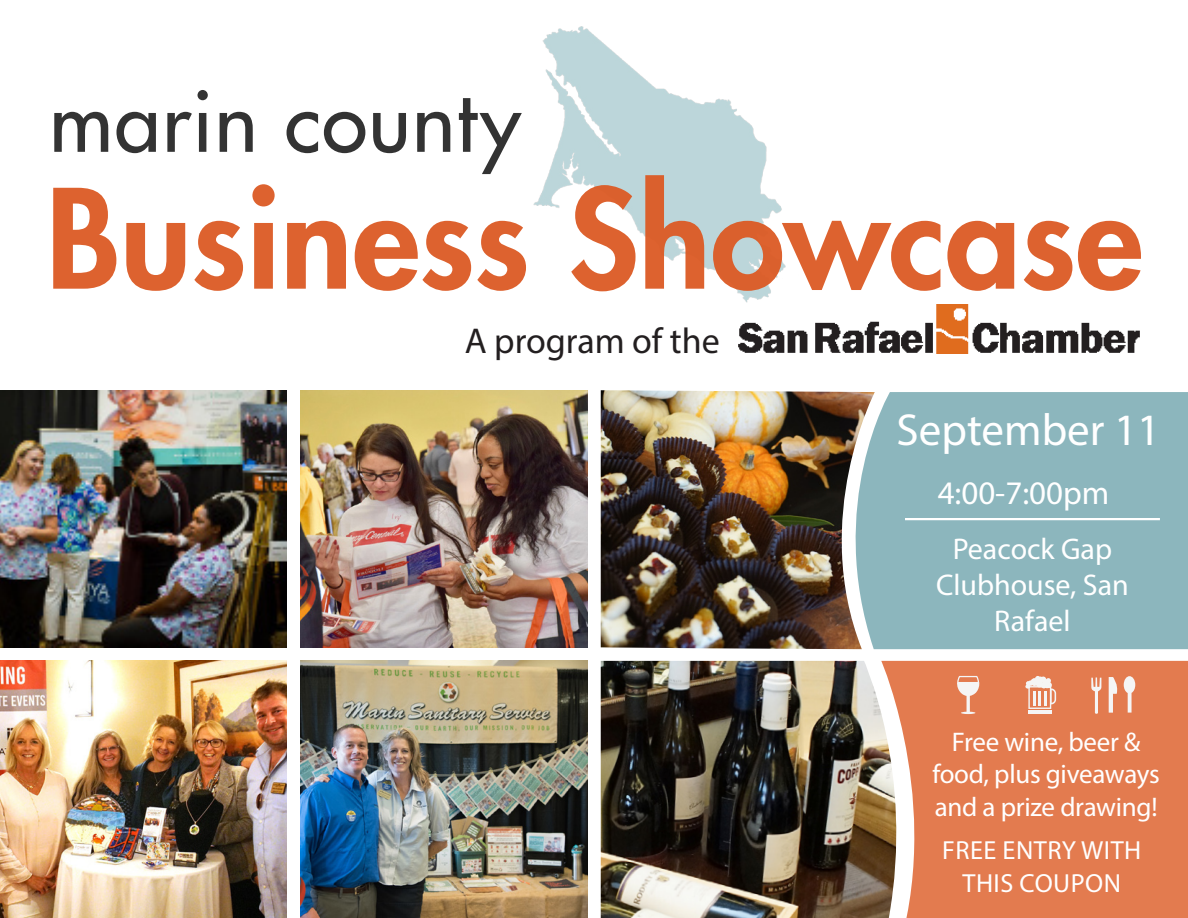
<style>
.page{position:relative;width:1188px;height:918px;background:#fff}
.page>*{position:absolute;margin:0;border:0;box-sizing:border-box;transform-origin:0 0}
.t1{font:800 133.8px "Futura Std";color:rgb(220 90 36/.95)}
.t2{font:500 83.1px "Futura Std";letter-spacing:.015em;color:#333}
.t3{font:45px "Myriad Pro";color:#fff}
.t4{font:36px "Myriad Pro";color:#231f20}
.t5{font:33px "Myriad Pro";color:#fff}
.t6{font:30px/36px "Myriad Pro";color:#fff;text-align:center}
.t7{font:27px/32.4px "Myriad Pro";letter-spacing:-.01em;color:#fff;text-align:center}
.t8{font:26.4px/33px "Myriad Pro";letter-spacing:.02em;color:#fff;text-align:center}
</style>
<div class="page">
<div style="left:875px;top:392px;width:313px;height:257px;background:#8cb6bd"></div>
<img style="left:533px;top:26px;width:253px;height:277px">
<img style="left:300px;top:390px;width:287px;height:257px">
<img style="left:0;top:390px;width:287px;height:257px">
<img style="left:300px;top:661px;width:287px;height:257px">
<img style="left:0;top:661px;width:287px;height:257px">
<img style="left:601px;top:390px;width:274px;height:259px">
<img style="left:601px;top:661px;width:280px;height:257px">
<img style="left:738px;top:304px;width:402px;height:49px">
<svg style="left:881px;top:661px;width:307px;height:257px;background:#e28259"></svg>
<hr style="left:905px;top:518px;width:255px;height:2px;background:#fff">
<svg style="left:957px;top:676px;width:23px;height:38px"></svg>
<hr style="left:1028px;top:710px;width:24px;height:4px;background:#f5f5f5">
<svg style="left:1025px;top:676px;width:31px;height:33px"></svg>
<svg style="left:1091px;top:677px;width:10px;height:38px"></svg>
<svg style="left:1109px;top:676px;width:26px;height:37px"></svg>
<p class="t2" style="left:49px;top:69px;width:473px">marin county</p>
<h1 class="t1" style="left:46px;top:155px;width:1098px">Business Showcase</h1>
<p class="t4" style="left:465px;top:319px;width:256px">A program of the</p>
<p class="t3" style="left:896px;top:402px;width:265px">September 11</p>
<p class="t5" style="left:938px;top:472px;width:173px">4:00-7:00pm</p>
<p class="t6" style="left:936px;top:530px;width:194px">Peacock Gap<br>Clubhouse, San<br>Rafael</p>
<p class="t7" style="left:932px;top:725px;width:229px">Free wine, beer &amp; food, plus giveaways and a prize drawing!</p>
<p class="t8" style="left:942px;top:833px;width:201px">FREE ENTRY WITH<br>THIS COUPON</p>
</div>
